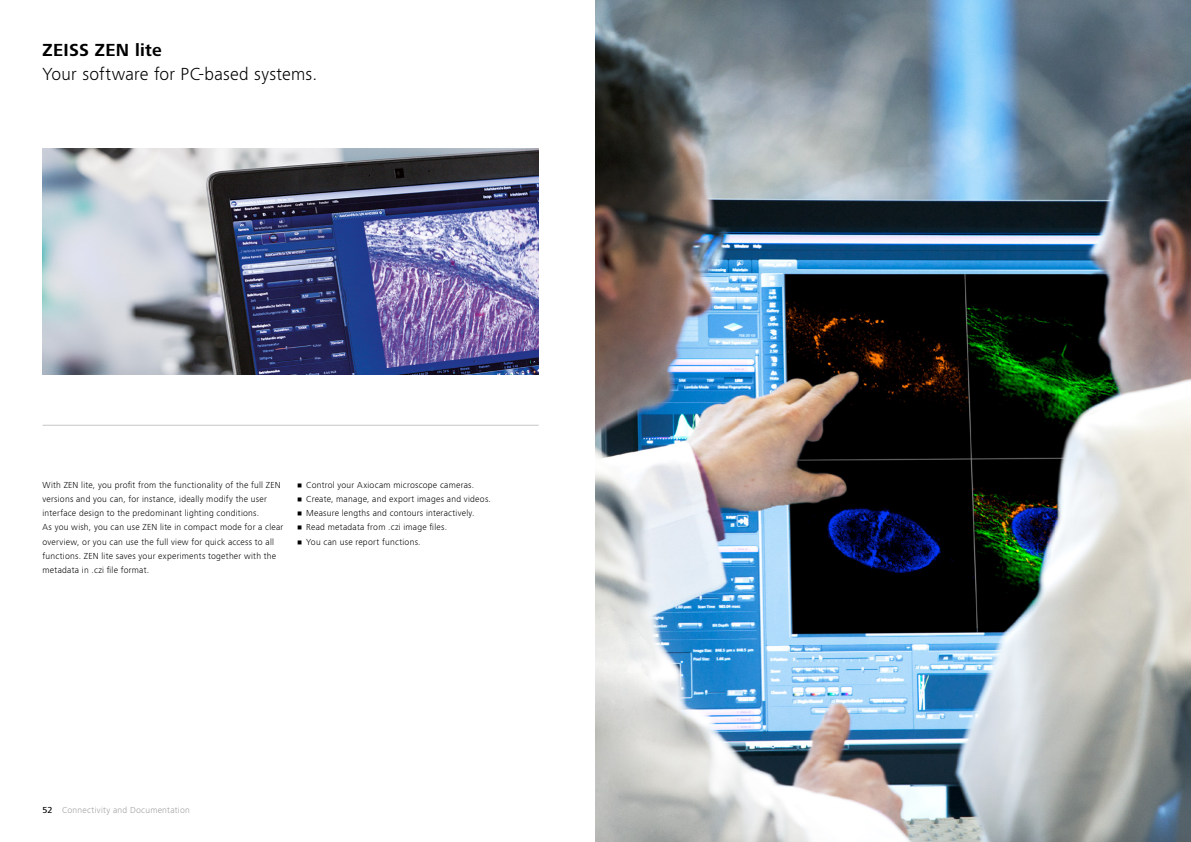
<style>
.page{position:relative;width:1191px;height:842px;background:#fff}
.page>*{position:absolute;margin:0;border:0;box-sizing:border-box;transform-origin:0 0}
.t1{font:300 18px "ZEISS Frutiger Next W1 G";letter-spacing:.015em;color:#000}
.t2{font:700 18px "ZEISS Frutiger Next W1 G";letter-spacing:.015em;color:#000}
.t3{font:300 9px/14.1px "ZEISS Frutiger Next W1 G";letter-spacing:.03em;color:#000}
.t4{font:300 9px "ZEISS Frutiger Next W1 G";letter-spacing:.03em;color:#9c9d9d}
.s1{font-weight:500;color:#000}
</style>
<div class="page">
<hr style="left:43px;top:425px;width:496px;height:1px;background:#c5c6c6">
<img style="left:43px;top:148px;width:496px;height:227px">
<img style="left:595px;top:0;width:596px;height:842px">
<h1 class="t2" style="left:43px;top:37px;width:121px">ZEISS ZEN lite</h1>
<h1 class="t1" style="left:43px;top:61px;width:276px">Your software for PC-based systems.</h1>
<p class="t3" style="left:43px;top:477px;width:242px">With ZEN lite, you profit from the functionality of the full ZEN versions and you can, for instance, ideally modify the user interface design to the predominant lighting conditions.<br>As you wish, you can use ZEN lite in compact mode for a clear overview, or you can use the full view for quick access to all functions. ZEN lite saves your experiments together with the metadata in .czi file format.</p>
<p class="t3" style="left:298px;top:477px;width:178px">• Control your Axiocam microscope cameras.</p>
<p class="t3" style="left:298px;top:491px;width:195px">• Create, manage, and export images and videos.</p>
<p class="t3" style="left:298px;top:506px;width:178px">• Measure lengths and contours interactively.</p>
<p class="t3" style="left:298px;top:520px;width:151px">• Read metadata from .czi image files.</p>
<p class="t3" style="left:298px;top:534px;width:124px">• You can use report functions.</p>
<p class="t4" style="left:43px;top:804px;width:149px"><span class="s1">52</span> Connectivity and Documentation</p>
</div>
